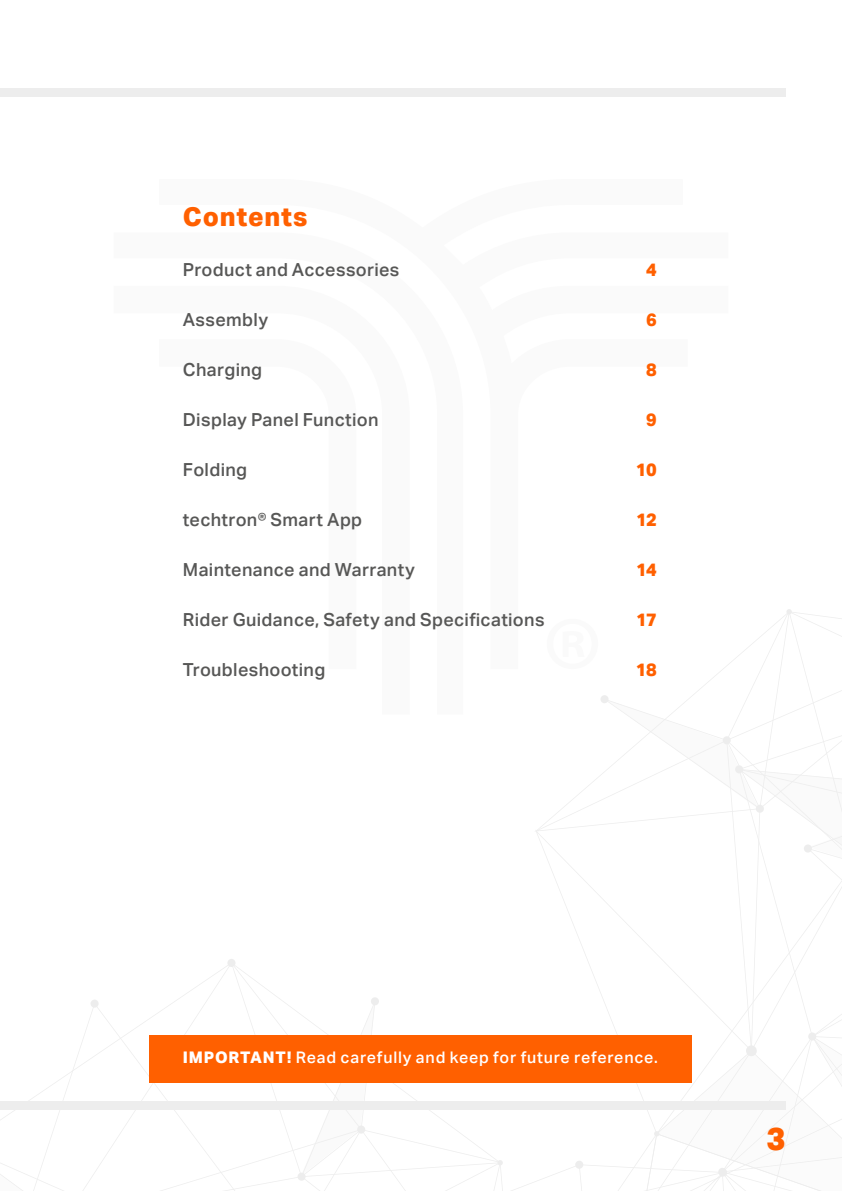
<style>
.page{position:relative;width:842px;height:1191px;background:#fff}
.page>*{position:absolute;margin:0;border:0;box-sizing:border-box;transform-origin:0 0}
.t1{font:800 32px "Aktiv Grotesk";color:#ff6000}
.t2{font:800 26px "Aktiv Grotesk";letter-spacing:.03em;color:#ff6000}
.t3{font:500 18px "Aktiv Grotesk";letter-spacing:.02em;color:#575756}
.t4{font:800 18px "Aktiv Grotesk";letter-spacing:-.02em;color:#ff6000}
.t5{font:500 16px "Aktiv Grotesk";letter-spacing:.05em;color:#fff}
.s1{font-weight:800}
</style>
<div class="page">
<svg style="left:0;top:609px;width:842px;height:582px"></svg>
<div style="left:0;top:1101px;width:785px;height:9px;background:#ededed"></div>
<svg style="left:114px;top:609px;width:614px;height:105px"></svg>
<div style="left:0;top:88px;width:785px;height:9px;background:#ededed"></div>
<div style="left:150px;top:1035px;width:542px;height:48px;background:#ff6000"></div>
<h2 class="t2" style="left:183px;top:201px;width:126px">Contents</h2>
<p class="t3" style="left:183px;top:259px;width:218px">Product and Accessories</p>
<p class="t4" style="left:646px;top:259px;width:12px">4</p>
<p class="t3" style="left:183px;top:309px;width:87px">Assembly</p>
<p class="t4" style="left:646px;top:309px;width:12px">6</p>
<p class="t3" style="left:183px;top:359px;width:81px">Charging</p>
<p class="t4" style="left:646px;top:359px;width:12px">8</p>
<p class="t3" style="left:183px;top:409px;width:197px">Display Panel Function</p>
<p class="t4" style="left:646px;top:409px;width:12px">9</p>
<p class="t3" style="left:183px;top:459px;width:66px">Folding</p>
<p class="t4" style="left:636px;top:459px;width:23px">10</p>
<p class="t3" style="left:183px;top:509px;width:181px">techtron® Smart App</p>
<p class="t4" style="left:636px;top:509px;width:22px">12</p>
<p class="t3" style="left:183px;top:559px;width:233px">Maintenance and Warranty</p>
<p class="t4" style="left:636px;top:559px;width:22px">14</p>
<p class="t3" style="left:183px;top:609px;width:363px">Rider Guidance, Safety and Specifications</p>
<p class="t4" style="left:636px;top:609px;width:22px">17</p>
<p class="t3" style="left:183px;top:659px;width:144px">Troubleshooting</p>
<p class="t4" style="left:636px;top:659px;width:23px">18</p>
<p class="t5" style="left:183px;top:1048px;width:477px"><span class="s1">IMPORTANT!</span> Read carefully and keep for future reference.</p>
<h1 class="t1" style="left:766px;top:1120px;width:20px">3</h1>
</div>
